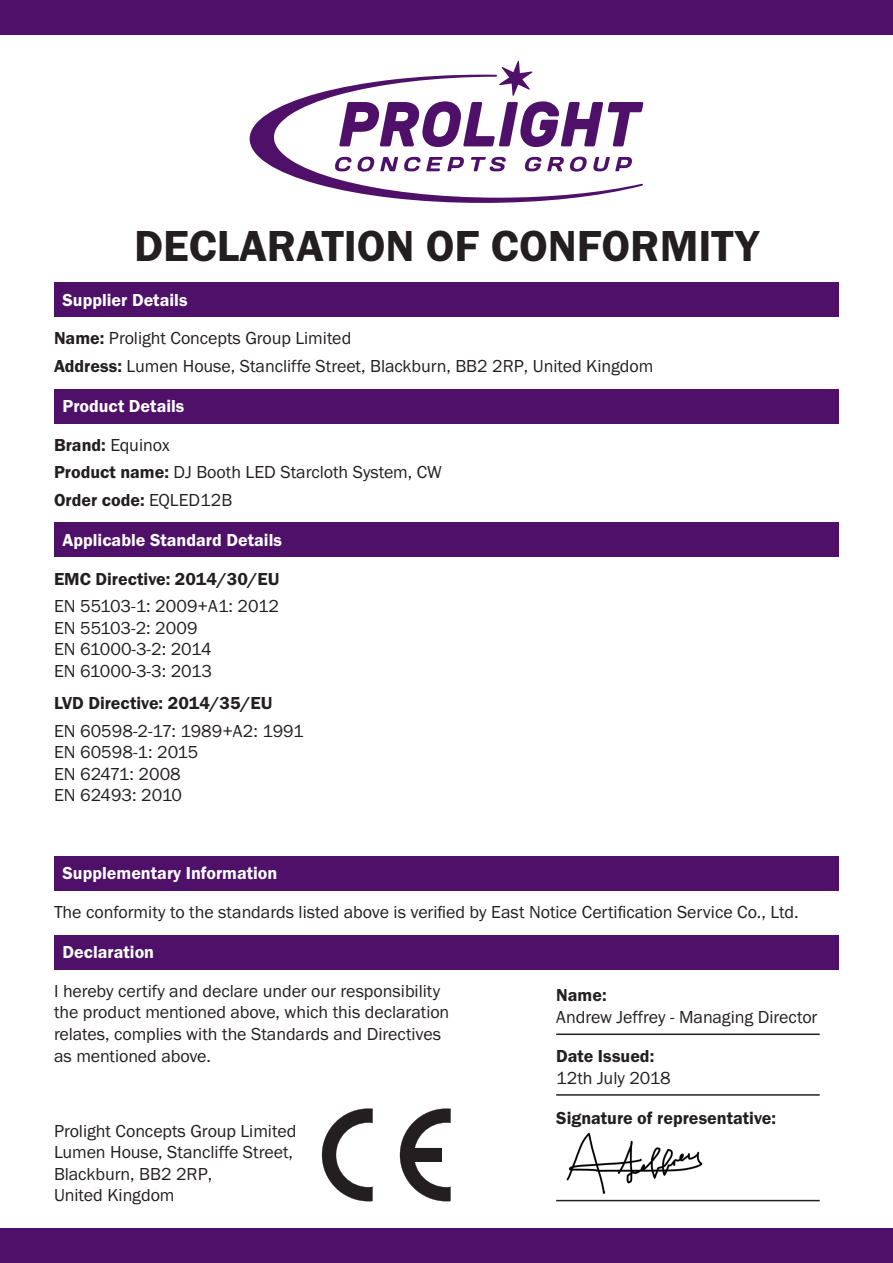
<style>
.page{position:relative;width:893px;height:1263px;background:#fff}
.page>*{position:absolute;margin:0;border:0;box-sizing:border-box;transform-origin:0 0}
.t1{font:600 45px "Franklin Gothic FS";color:#231f20}
.t2{font:18px/21.6px "Franklin Gothic FS";color:#231f20}
.t3{font:600 18px "Franklin Gothic FS";color:#231f20}
.t4{font:600 18px "Franklin Gothic FS";color:#fff}
.s1{font-weight:600}
.s2{font-weight:400}
</style>
<div class="page">
<div style="left:54px;top:283px;width:785px;height:34px;background:#4e1068"></div>
<div style="left:54px;top:389px;width:785px;height:34px;background:#4e1068"></div>
<div style="left:54px;top:523px;width:785px;height:34px;background:#4e1068"></div>
<div style="left:54px;top:856px;width:785px;height:34px;background:#4e1068"></div>
<div style="left:54px;top:935px;width:785px;height:34px;background:#4e1068"></div>
<div style="left:0;top:1229px;width:893px;height:34px;background:#4e1068"></div>
<div style="left:0;top:0;width:893px;height:34px;background:#4e1068"></div>
<svg style="left:322px;top:1108px;width:51px;height:93px"></svg>
<svg style="left:400px;top:1108px;width:51px;height:93px"></svg>
<hr style="left:556px;top:1033px;width:264px;height:2px;background:#231f20">
<hr style="left:556px;top:1094px;width:264px;height:2px;background:#231f20">
<img style="left:566px;top:1132px;width:137px;height:62px">
<hr style="left:556px;top:1200px;width:264px;height:1px;background:#231f20">
<svg style="left:250px;top:88px;width:393px;height:115px"></svg>
<svg style="left:339px;top:61px;width:304px;height:86px"></svg>
<svg style="left:334px;top:157px;width:131px;height:15px"></svg>
<svg style="left:471px;top:157px;width:35px;height:14px"></svg>
<svg style="left:524px;top:157px;width:109px;height:15px"></svg>
<p class="t1" style="left:134px;top:221px;width:626px">DECLARATION OF CONFORMITY</p>
<p class="t4" style="left:63px;top:290px;width:127px">Supplier Details</p>
<p class="t2" style="left:54px;top:328px;width:299px"><span class="s1">Name:</span> Prolight Concepts Group Limited</p>
<p class="t2" style="left:54px;top:355px;width:601px"><span class="s1">Address:</span> Lumen House, Stancliffe Street, Blackburn, BB2 2RP, United Kingdom</p>
<p class="t4" style="left:63px;top:396px;width:123px">Product Details</p>
<p class="t2" style="left:54px;top:434px;width:117px"><span class="s1">Brand:</span> Equinox</p>
<p class="t2" style="left:54px;top:462px;width:389px"><span class="s1">Product name:</span> DJ Booth LED Starcloth System, CW</p>
<p class="t3" style="left:54px;top:490px;width:180px">Order code: <span class="s2">EQLED12B</span></p>
<p class="t4" style="left:63px;top:530px;width:221px">Applicable Standard Details</p>
<p class="t3" style="left:54px;top:568px;width:227px">EMC Directive: 2014/30/EU</p>
<p class="t2" style="left:54px;top:596px;width:227px">EN 55103-1: 2009+A1: 2012</p>
<p class="t2" style="left:54px;top:617px;width:145px">EN 55103-2: 2009</p>
<p class="t2" style="left:54px;top:639px;width:159px">EN 61000-3-2: 2014</p>
<p class="t2" style="left:54px;top:660px;width:160px">EN 61000-3-3: 2013</p>
<p class="t3" style="left:54px;top:693px;width:220px">LVD Directive: 2014/35/EU</p>
<p class="t2" style="left:54px;top:720px;width:251px">EN 60598-2-17: 1989+A2: 1991</p>
<p class="t2" style="left:54px;top:742px;width:146px">EN 60598-1: 2015</p>
<p class="t2" style="left:54px;top:763px;width:128px">EN 62471: 2008</p>
<p class="t2" style="left:54px;top:785px;width:130px">EN 62493: 2010</p>
<p class="t4" style="left:63px;top:863px;width:216px">Supplementary Information</p>
<p class="t2" style="left:54px;top:901px;width:746px">The conformity to the standards listed above is verified by East Notice Certification Service Co., Ltd.</p>
<p class="t4" style="left:63px;top:942px;width:93px">Declaration</p>
<p class="t2" style="left:54px;top:980px;width:397px">I hereby certify and declare under our responsibility the product mentioned above, which this declaration relates, complies with the Standards and Directives as mentioned above.</p>
<p class="t2" style="left:54px;top:1120px;width:244px">Prolight Concepts Group Limited</p>
<p class="t2" style="left:54px;top:1141px;width:241px">Lumen House, Stancliffe Street,<br>Blackburn, BB2 2RP,<br>United Kingdom</p>
<p class="t2" style="left:556px;top:984px;width:263px"><span class="s1">Name:<br></span>Andrew Jeffrey - Managing Director</p>
<p class="t3" style="left:556px;top:1046px;width:100px">Date Issued:</p>
<p class="t2" style="left:556px;top:1067px;width:116px">12th July 2018</p>
<p class="t3" style="left:556px;top:1108px;width:221px">Signature of representative:</p>
</div>
